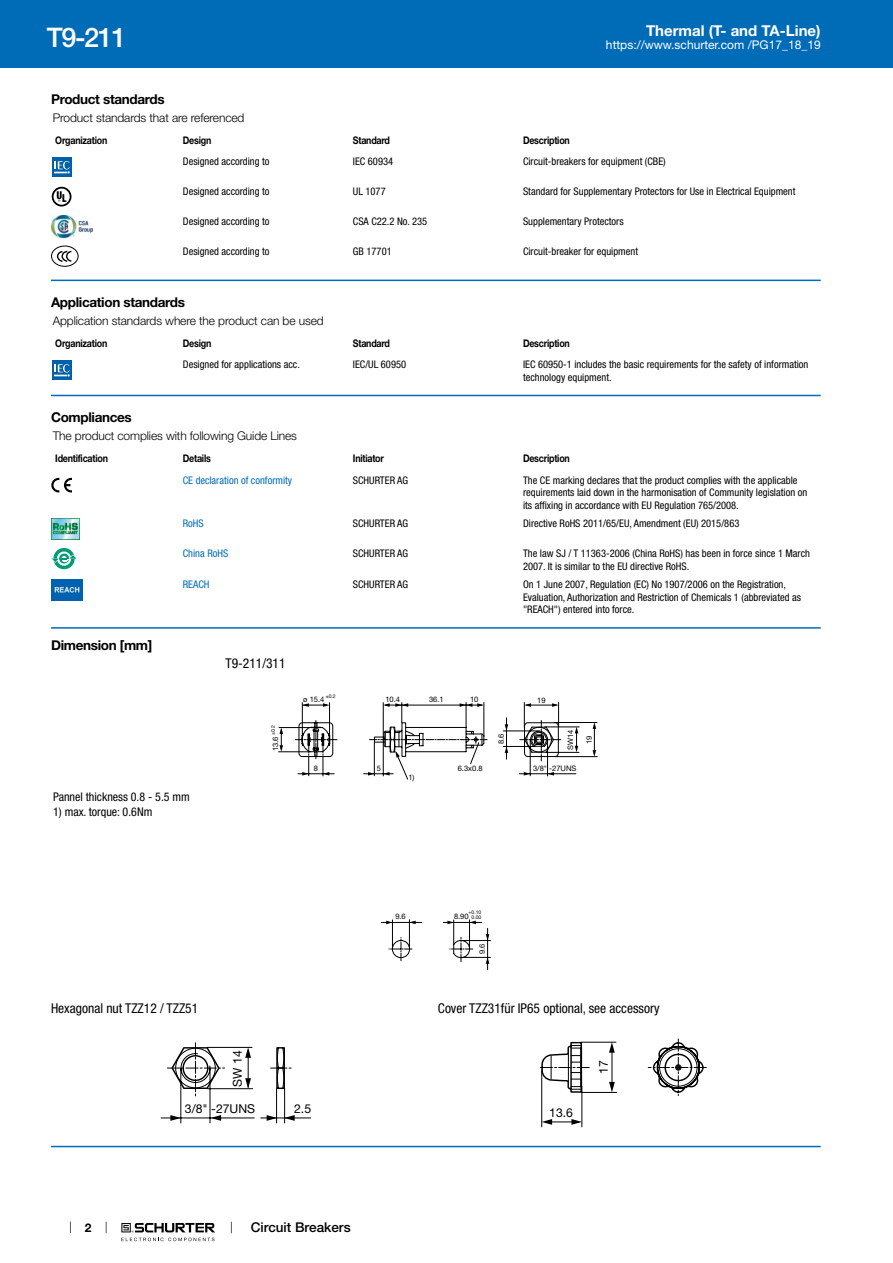
<style>
.page{position:relative;width:893px;height:1263px;background:#fff}
.page>*{position:absolute;margin:0;border:0;box-sizing:border-box;transform-origin:0 0}
.t1{font:500 27px "Helvetica Neue LT";color:#fff}
.t2{font:700 15px "Helvetica Neue LT";color:#fff}
.t3{font:condensed 13.5px "Helvetica Neue LT";color:#000}
.t4{font:700 13.5px "Helvetica Neue LT";letter-spacing:-.025em;color:#000}
.t5{font:500 13.5px "Helvetica Neue LT";color:#000}
.t6{font:12.3px "Helvetica Neue LT";color:#000}
.t7{font:300 12px "Helvetica Neue LT";letter-spacing:-.01em;color:#000}
.t8{font:condensed 12px "Helvetica Neue LT";color:#000}
.t9{font:12px "Helvetica Neue LT";color:#fff}
.t10{font:700 12px "Helvetica Neue LT";color:#000}
.t11{font:condensed 10.5px/12.6px "Helvetica Neue LT";color:#000}
.t12{font:700 10.5px "Helvetica Neue LT";letter-spacing:-.025em;color:#000;scale:.85 1}
.t13{font:condensed 10.5px "Helvetica Neue LT";color:#006bb6}
.t14{font:7.5px "Helvetica Neue LT";color:#000}
.t15{font:5.1px/4.5px "Helvetica Neue LT";color:#000;text-align:center}
</style>
<div class="page">
<svg style="left:70px;top:1221px;width:1px;height:12px"></svg>
<svg style="left:121px;top:1223px;width:94px;height:18px"></svg>
<div style="left:0;top:0;width:893px;height:68px;background:#006bb6"></div>
<svg style="left:52px;top:157px;width:20px;height:20px"></svg>
<div style="left:52px;top:157px;width:19px;height:19px;background:#0060a9"></div>
<svg style="left:54px;top:161px;width:16px;height:13px"></svg>
<svg style="left:51px;top:186px;width:21px;height:21px"></svg>
<svg style="left:52px;top:187px;width:19px;height:19px"></svg>
<img style="left:51px;top:216px;width:42px;height:21px">
<div style="left:51px;top:246px;width:28px;height:21px;border:1px solid #000;border-radius:50%"></div>
<svg style="left:58px;top:250px;width:14px;height:12px"></svg>
<hr style="left:51px;top:280px;width:770px;height:1px;background:#006bb6">
<svg style="left:71px;top:360px;width:1px;height:20px"></svg>
<div style="left:52px;top:360px;width:19px;height:20px;background:#0060a9"></div>
<svg style="left:54px;top:364px;width:16px;height:13px"></svg>
<hr style="left:51px;top:395px;width:770px;height:1px;background:#006bb6">
<svg style="left:51px;top:478px;width:21px;height:14px"></svg>
<img style="left:51px;top:518px;width:29px;height:21px">
<svg style="left:53px;top:548px;width:22px;height:21px"></svg>
<svg style="left:57px;top:551px;width:14px;height:15px"></svg>
<svg style="left:52px;top:554px;width:25px;height:9px"></svg>
<img style="left:51px;top:579px;width:32px;height:21px">
<hr style="left:51px;top:627px;width:770px;height:2px;background:#006bb6">
<svg style="left:278px;top:702px;width:319px;height:77px"></svg>
<hr style="left:487px;top:928px;width:1px;height:42px;background:#000">
<hr style="left:381px;top:922px;width:41px;height:1px;background:#000">
<svg style="left:386px;top:920px;width:104px;height:44px"></svg>
<svg style="left:161px;top:1043px;width:150px;height:80px"></svg>
<svg style="left:540px;top:1039px;width:166px;height:88px"></svg>
<hr style="left:51px;top:1146px;width:770px;height:1px;background:#006bb6">
<h1 class="t1" style="left:47px;top:21px;width:81px">T9-211</h1>
<h2 class="t2" style="left:646px;top:21px;width:176px">Thermal (T- and TA-Line)</h2>
<p class="t9" style="left:606px;top:38px;width:216px">https://www.schurter.com /PG17_18_19</p>
<p class="t4" style="left:51px;top:91px;width:115px">Product standards</p>
<p class="t7" style="left:53px;top:110px;width:193px">Product standards that are referenced</p>
<p class="t12" style="left:55px;top:134px;width:63px">Organization</p>
<p class="t12" style="left:183px;top:134px;width:35px">Design</p>
<p class="t12" style="left:353px;top:134px;width:45px">Standard</p>
<p class="t12" style="left:523px;top:134px;width:57px">Description</p>
<p class="t11" style="left:183px;top:155px;width:88px">Designed according to</p>
<p class="t11" style="left:353px;top:155px;width:42px">IEC 60934</p>
<p class="t11" style="left:523px;top:155px;width:144px">Circuit-breakers for equipment (CBE)</p>
<p class="t11" style="left:183px;top:185px;width:88px">Designed according to</p>
<p class="t11" style="left:353px;top:185px;width:34px">UL 1077</p>
<p class="t11" style="left:523px;top:185px;width:274px">Standard for Supplementary Protectors for Use in Electrical Equipment</p>
<p class="t11" style="left:183px;top:215px;width:88px">Designed according to</p>
<p class="t11" style="left:353px;top:215px;width:76px">CSA C22.2 No. 235</p>
<p class="t11" style="left:523px;top:215px;width:102px">Supplementary Protectors</p>
<p class="t11" style="left:183px;top:245px;width:88px">Designed according to</p>
<p class="t11" style="left:353px;top:245px;width:40px">GB 17701</p>
<p class="t11" style="left:523px;top:245px;width:117px">Circuit-breaker for equipment</p>
<p class="t4" style="left:51px;top:294px;width:135px">Application standards</p>
<p class="t7" style="left:53px;top:314px;width:272px">Application standards where the product can be used</p>
<p class="t12" style="left:55px;top:337px;width:63px">Organization</p>
<p class="t12" style="left:183px;top:337px;width:35px">Design</p>
<p class="t12" style="left:353px;top:337px;width:45px">Standard</p>
<p class="t12" style="left:523px;top:337px;width:57px">Description</p>
<p class="t11" style="left:183px;top:358px;width:119px">Designed for applications acc.</p>
<p class="t11" style="left:353px;top:358px;width:55px">IEC/UL 60950</p>
<p class="t11" style="left:523px;top:358px;width:287px">IEC 60950-1 includes the basic requirements for the safety of information technology equipment.</p>
<p class="t4" style="left:51px;top:409px;width:82px">Compliances</p>
<p class="t7" style="left:53px;top:429px;width:246px">The product complies with following Guide Lines</p>
<p class="t12" style="left:55px;top:452px;width:64px">Identification</p>
<p class="t12" style="left:183px;top:452px;width:35px">Details</p>
<p class="t12" style="left:353px;top:452px;width:38px">Initiator</p>
<p class="t12" style="left:523px;top:452px;width:57px">Description</p>
<p class="t13" style="left:183px;top:474px;width:111px">CE declaration of conformity</p>
<p class="t11" style="left:353px;top:474px;width:57px">SCHURTER AG</p>
<p class="t11" style="left:523px;top:474px;width:286px">The CE marking declares that the product complies with the applicable requirements laid down in the harmonisation of Community legislation on its affixing in accordance with EU Regulation 765/2008.</p>
<p class="t13" style="left:183px;top:517px;width:22px">RoHS</p>
<p class="t11" style="left:353px;top:517px;width:57px">SCHURTER AG</p>
<p class="t11" style="left:523px;top:517px;width:218px">Directive RoHS 2011/65/EU, Amendment (EU) 2015/863</p>
<p class="t13" style="left:183px;top:547px;width:47px">China RoHS</p>
<p class="t11" style="left:353px;top:547px;width:57px">SCHURTER AG</p>
<p class="t11" style="left:523px;top:547px;width:289px">The law SJ / T 11363-2006 (China RoHS) has been in force since 1 March<br>2007. It is similar to the EU directive RoHS.</p>
<p class="t13" style="left:183px;top:578px;width:28px">REACH</p>
<p class="t11" style="left:353px;top:578px;width:57px">SCHURTER AG</p>
<p class="t11" style="left:523px;top:578px;width:279px">On 1 June 2007, Regulation (EC) No 1907/2006 on the Registration,<br>Evaluation, Authorization and Restriction of Chemicals 1 (abbreviated as "REACH") entered into force.</p>
<p class="t4" style="left:51px;top:637px;width:103px">Dimension [mm]</p>
<p class="t3" style="left:225px;top:655px;width:62px">T9-211/311</p>
<p class="t14" style="left:303px;top:695px;width:23px">ø 15.4</p>
<p class="t14" style="left:385px;top:695px;width:16px">10.4</p>
<p class="t14" style="left:429px;top:695px;width:16px">36.1</p>
<p class="t14" style="left:470px;top:695px;width:10px">10</p>
<p class="t14" style="left:537px;top:695px;width:10px">19</p>
<p class="t15" style="left:326px;top:694px;width:12px">±0.2</p>
<p class="t15" style="left:271px;top:735px;width:12px;rotate:-90deg">±0.2</p>
<p class="t14" style="left:271px;top:751px;width:16px;rotate:-90deg">13.6</p>
<p class="t14" style="left:497px;top:744px;width:12px;rotate:-90deg">8.6</p>
<p class="t14" style="left:566px;top:750px;width:22px;rotate:-90deg">SW14</p>
<p class="t14" style="left:585px;top:744px;width:10px;rotate:-90deg">19</p>
<p class="t8" style="left:53px;top:790px;width:138px">Pannel thickness 0.8 - 5.5 mm</p>
<p class="t8" style="left:53px;top:804px;width:101px">1) max. torque: 0.6Nm</p>
<p class="t3" style="left:51px;top:1000px;width:149px">Hexagonal nut TZZ12 / TZZ51</p>
<p class="t6" style="left:230px;top:1087px;width:38px;rotate:-90deg">SW 14</p>
<p class="t14" style="left:314px;top:764px;width:6px">8</p>
<p class="t14" style="left:377px;top:764px;width:6px">5</p>
<p class="t14" style="left:458px;top:764px;width:26px">6.3x0.8</p>
<p class="t14" style="left:533px;top:764px;width:45px">3/8" -27UNS</p>
<p class="t14" style="left:408px;top:773px;width:8px">1)</p>
<p class="t15" style="left:469px;top:910px;width:14px">+0.10<br>0.00</p>
<p class="t14" style="left:395px;top:912px;width:12px">9.6</p>
<p class="t14" style="left:454px;top:912px;width:16px">8.90</p>
<p class="t14" style="left:478px;top:954px;width:12px;rotate:-90deg">9.6</p>
<p class="t3" style="left:438px;top:1000px;width:223px">Cover TZZ31für IP65 optional, see accessory</p>
<p class="t6" style="left:596px;top:1074px;width:15px;rotate:-90deg">17</p>
<p class="t10" style="left:85px;top:1220px;width:8px">2</p>
<p class="t6" style="left:185px;top:1102px;width:72px">3/8" -27UNS</p>
<p class="t6" style="left:294px;top:1102px;width:19px">2.5</p>
<p class="t5" style="left:251px;top:1219px;width:101px">Circuit Breakers</p>
<p class="t6" style="left:549px;top:1106px;width:25px">13.6</p>
</div>
